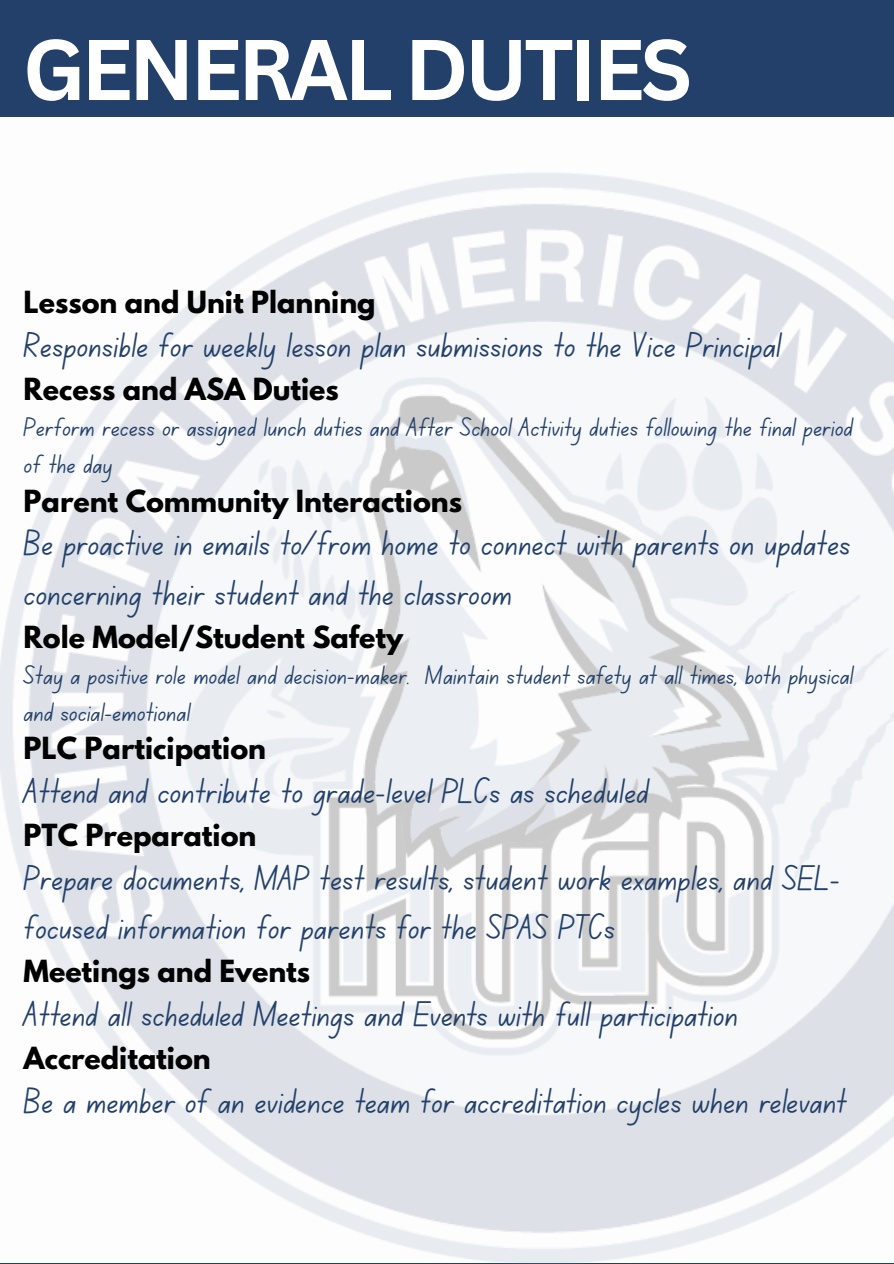
<style>
.page{position:relative;width:894px;height:1264px;background:#fff}
.page>*{position:absolute;margin:0;border:0;box-sizing:border-box;transform-origin:0 0}
.t1{font:700 84px "Canva Sans";letter-spacing:-.05em;color:#fff}
.t2{font:36px/49.5px "Canva School Font";color:#23406a}
.t3{font:27px/37.2px "Canva School Font";color:#23406a}
.t4{font:700 27px "League Spartan";color:#000}
</style>
<div class="page">
<div style="left:0;top:0;width:893px;height:1263px;background:#23406a"></div>
<div style="left:0;top:117px;width:893px;height:1145px;background:#fdfdfd"></div>
<img style="left:0;top:172px;width:893px;height:1091px">
<h1 class="t1" style="left:23px;top:10px;width:670px">GENERAL DUTIES</h1>
<p class="t4" style="left:24px;top:289px;width:353px">Lesson and Unit Planning</p>
<p class="t2" style="left:24px;top:325px;width:758px">Responsible for weekly lesson plan submissions to the Vice Principal</p>
<p class="t4" style="left:24px;top:376px;width:316px">Recess and ASA Duties</p>
<p class="t3" style="left:24px;top:412px;width:830px">Perform recess or assigned lunch duties and After School Activity duties following the final period of the day</p>
<p class="t4" style="left:24px;top:487px;width:440px">Parent Community Interactions</p>
<p class="t2" style="left:24px;top:523px;width:828px">Be proactive in emails to/from home to connect with parents on updates concerning their student and the classroom</p>
<p class="t4" style="left:24px;top:623px;width:381px">Role Model/Student Safety</p>
<p class="t3" style="left:24px;top:659px;width:831px">Stay a positive role model and decision-maker. Maintain student safety at all times, both physical and social-emotional</p>
<p class="t4" style="left:24px;top:735px;width:244px">PLC Participation</p>
<p class="t2" style="left:24px;top:771px;width:626px">Attend and contribute to grade-level PLCs as scheduled</p>
<p class="t4" style="left:24px;top:821px;width:234px">PTC Preparation</p>
<p class="t2" style="left:24px;top:857px;width:818px">Prepare documents, MAP test results, student work examples, and SEL&shy;focused information for parents for the SPAS PTCs</p>
<p class="t4" style="left:24px;top:957px;width:288px">Meetings and Events</p>
<p class="t2" style="left:24px;top:994px;width:715px">Attend all scheduled Meetings and Events with full participation</p>
<p class="t4" style="left:24px;top:1044px;width:189px">Accreditation</p>
<p class="t2" style="left:24px;top:1080px;width:824px">Be a member of an evidence team for accreditation cycles when relevant</p>
</div>
